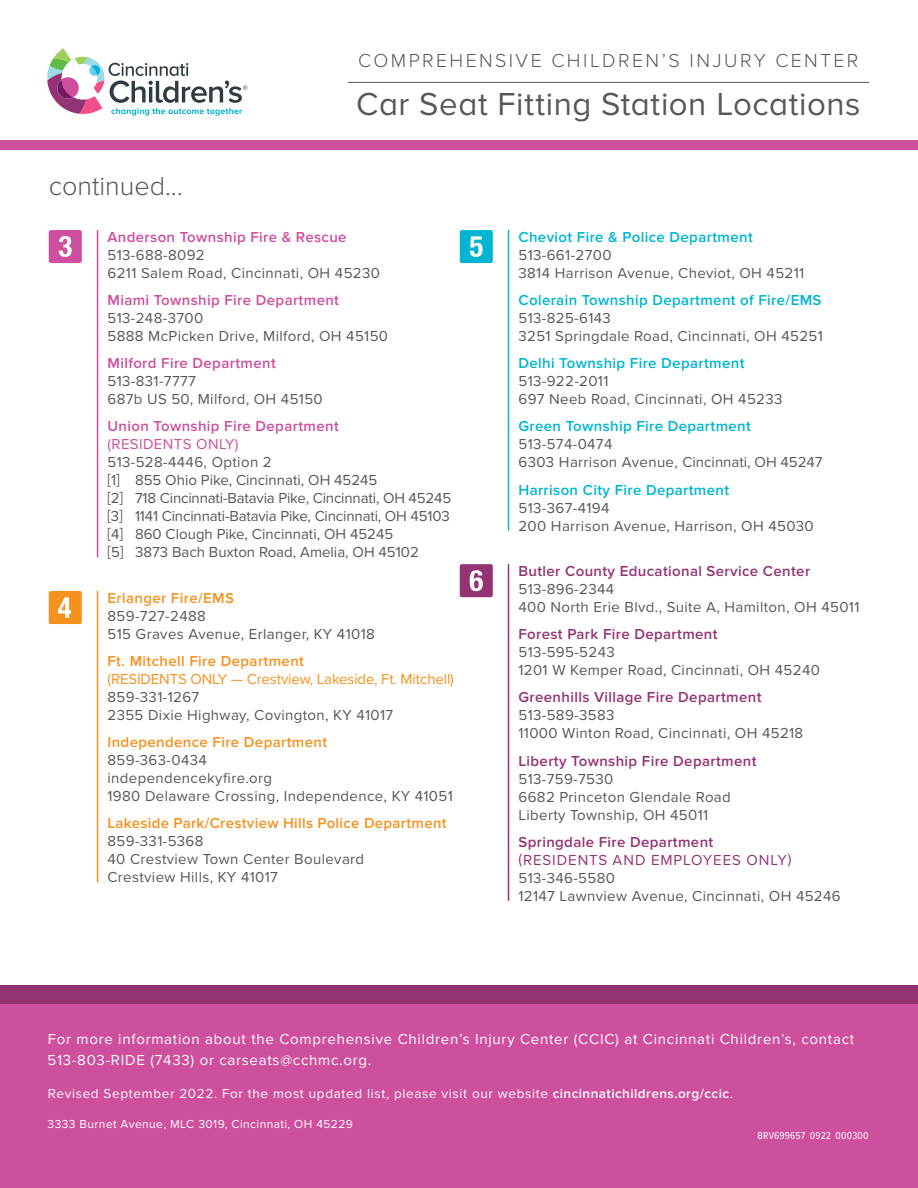
<style>
.page{position:relative;width:918px;height:1188px;background:#fff}
.page>*{position:absolute;margin:0;border:0;box-sizing:border-box;transform-origin:0 0}
.t1{font:33px "Proxima Nova A";letter-spacing:.015em;color:#57585a}
.t2{font:300 27px "Proxima Nova A";color:#57585a}
.t3{font:300 19.5px "Proxima Nova A";letter-spacing:.125em;color:#57585a}
.t4{font:15px/18px "Proxima Nova";letter-spacing:.025em;color:#57585a}
.t5{font:15px/18px "Proxima Nova";color:#57585a}
.t6{font:600 15px "Proxima Nova";letter-spacing:.025em;color:#00b5d1}
.t7{font:600 15px "Proxima Nova";letter-spacing:.025em;color:#943374}
.t8{font:15px/21px "Proxima Nova";letter-spacing:.05em;color:#fff}
.t9{font:600 15px "Proxima Nova";letter-spacing:.025em;color:#f6911e}
.t10{font:600 15px "Proxima Nova";letter-spacing:.025em;color:#cd4f9d}
.t11{font:15px "Proxima Nova";letter-spacing:-.01em;color:#f6911e}
.t12{font:15px "Proxima Nova";letter-spacing:.06em;color:#943374}
.t13{font:15px "Proxima Nova";letter-spacing:.025em;color:#cd4f9d}
.t14{font:13.5px "Proxima Nova";letter-spacing:.05em;color:#fff}
.t15{font:12px "Proxima Nova";letter-spacing:.035em;color:#fff}
.t16{font:10.5px "Proxima Nova Cond";letter-spacing:.02em;color:#fff}
.s1{font-weight:600}
</style>
<div class="page">
<div style="left:0;top:985px;width:918px;height:203px;background:#cd4f9d"></div>
<div style="left:0;top:985px;width:918px;height:18px;background:#943374"></div>
<hr style="left:97px;top:591px;width:1px;height:291px;background:#f6911e">
<hr style="left:97px;top:230px;width:1px;height:327px;background:#cd4f9d">
<div style="left:49px;top:230px;width:33px;height:33px;background:#cd4f9d;border-radius:2px"></div>
<svg style="left:59px;top:236px;width:13px;height:21px"></svg>
<div style="left:49px;top:591px;width:33px;height:33px;background:#f6911e;border-radius:2px"></div>
<svg style="left:58px;top:597px;width:13px;height:21px"></svg>
<svg style="left:0;top:149px;width:918px;height:1px"></svg>
<div style="left:0;top:140px;width:918px;height:9px;background:#cd4f9d"></div>
<hr style="left:348px;top:82px;width:521px;height:1px;background:#57585a">
<hr style="left:508px;top:230px;width:1px;height:301px;background:#00b5d1">
<hr style="left:508px;top:564px;width:1px;height:337px;background:#943374">
<div style="left:460px;top:230px;width:33px;height:33px;background:#00b5d1;border-radius:2px"></div>
<svg style="left:470px;top:236px;width:13px;height:21px"></svg>
<div style="left:460px;top:564px;width:33px;height:33px;background:#943374;border-radius:2px"></div>
<svg style="left:470px;top:570px;width:13px;height:21px"></svg>
<svg style="left:47px;top:48px;width:200px;height:68px"></svg>
<h2 class="t2" style="left:49px;top:171px;width:136px">continued…</h2>
<h3 class="t3" style="left:358px;top:49px;width:502px">COMPREHENSIVE CHILDREN’S INJURY CENTER</h3>
<h1 class="t1" style="left:356px;top:85px;width:506px">Car Seat Fitting Station Locations</h1>
<p class="t10" style="left:107px;top:228px;width:241px">Anderson Township Fire &amp; Rescue</p>
<p class="t4" style="left:107px;top:245px;width:274px">513-688-8092<br>6211 Salem Road, Cincinnati, OH 45230</p>
<p class="t10" style="left:107px;top:291px;width:233px">Miami Township Fire Department</p>
<p class="t4" style="left:107px;top:308px;width:282px">513-248-3700<br>5888 McPicken Drive, Milford, OH 45150</p>
<p class="t10" style="left:107px;top:355px;width:170px">Milford Fire Department</p>
<p class="t4" style="left:107px;top:372px;width:217px">513-831-7777<br>687b US 50, Milford, OH 45150</p>
<p class="t10" style="left:107px;top:418px;width:233px">Union Township Fire Department</p>
<p class="t13" style="left:107px;top:433px;width:133px">(RESIDENTS ONLY)</p>
<p class="t5" style="left:107px;top:453px;width:345px">513-528-4446, Option 2<br>[1] 855 Ohio Pike, Cincinnati, OH 45245<br>[2] 718 Cincinnati-Batavia Pike, Cincinnati, OH 45245 [3] 1141 Cincinnati-Batavia Pike, Cincinnati, OH 45103 [4] 860 Clough Pike, Cincinnati, OH 45245<br>[5] 3873 Bach Buxton Road, Amelia, OH 45102</p>
<p class="t9" style="left:107px;top:589px;width:128px">Erlanger Fire/EMS</p>
<p class="t4" style="left:107px;top:606px;width:269px">859-727-2488<br>515 Graves Avenue, Erlanger, KY 41018</p>
<p class="t9" style="left:107px;top:652px;width:198px">Ft. Mitchell Fire Department</p>
<p class="t11" style="left:107px;top:668px;width:348px">(RESIDENTS ONLY — Crestview, Lakeside, Ft. Mitchell)</p>
<p class="t4" style="left:107px;top:687px;width:287px">859-331-1267<br>2355 Dixie Highway, Covington, KY 41017</p>
<p class="t9" style="left:107px;top:734px;width:221px">Independence Fire Department</p>
<p class="t4" style="left:107px;top:751px;width:347px">859-363-0434<br>independencekyfire.org<br>1980 Delaware Crossing, Independence, KY 41051</p>
<p class="t9" style="left:107px;top:815px;width:341px">Lakeside Park/Crestview Hills Police Department</p>
<p class="t4" style="left:107px;top:832px;width:258px">859-331-5368<br>40 Crestview Town Center Boulevard<br>Crestview Hills, KY 41017</p>
<p class="t6" style="left:518px;top:228px;width:236px">Cheviot Fire &amp; Police Department</p>
<p class="t4" style="left:518px;top:245px;width:287px">513-661-2700<br>3814 Harrison Avenue, Cheviot, OH 45211</p>
<p class="t6" style="left:518px;top:291px;width:305px">Colerain Township Department of Fire/EMS</p>
<p class="t4" style="left:518px;top:308px;width:306px">513-825-6143<br>3251 Springdale Road, Cincinnati, OH 45251</p>
<p class="t6" style="left:518px;top:355px;width:228px">Delhi Township Fire Department</p>
<p class="t4" style="left:518px;top:372px;width:266px">513-922-2011<br>697 Neeb Road, Cincinnati, OH 45233</p>
<p class="t6" style="left:518px;top:418px;width:234px">Green Township Fire Department</p>
<p class="t4" style="left:518px;top:435px;width:306px">513-574-0474<br>6303 Harrison Avenue, Cincinnati, OH 45247</p>
<p class="t6" style="left:518px;top:481px;width:212px">Harrison City Fire Department</p>
<p class="t4" style="left:518px;top:498px;width:297px">513-367-4194<br>200 Harrison Avenue, Harrison, OH 45030</p>
<p class="t7" style="left:518px;top:562px;width:293px">Butler County Educational Service Center</p>
<p class="t4" style="left:518px;top:579px;width:343px">513-896-2344<br>400 North Erie Blvd., Suite A, Hamilton, OH 45011</p>
<p class="t7" style="left:518px;top:626px;width:201px">Forest Park Fire Department</p>
<p class="t4" style="left:518px;top:643px;width:303px">513-595-5243<br>1201 W Kemper Road, Cincinnati, OH 45240</p>
<p class="t7" style="left:518px;top:689px;width:245px">Greenhills Village Fire Department</p>
<p class="t4" style="left:518px;top:706px;width:286px">513-589-3583<br>11000 Winton Road, Cincinnati, OH 45218</p>
<p class="t7" style="left:518px;top:752px;width:240px">Liberty Township Fire Department</p>
<p class="t4" style="left:518px;top:769px;width:214px">513-759-7530<br>6682 Princeton Glendale Road<br>Liberty Township, OH 45011</p>
<p class="t7" style="left:518px;top:833px;width:196px">Springdale Fire Department</p>
<p class="t12" style="left:518px;top:849px;width:275px">(RESIDENTS AND EMPLOYEES ONLY)</p>
<p class="t4" style="left:518px;top:868px;width:324px">513-346-5580<br>12147 Lawnview Avenue, Cincinnati, OH 45246</p>
<p class="t8" style="left:47px;top:1028px;width:808px">For more information about the Comprehensive Children’s Injury Center (CCIC) at Cincinnati Children’s, contact<br>513-803-RIDE (7433) or carseats@cchmc.org.</p>
<p class="t14" style="left:48px;top:1083px;width:686px">Revised September 2022. For the most updated list, please visit our website <span class="s1">cincinnatichildrens.org/ccic</span>.</p>
<p class="t15" style="left:48px;top:1115px;width:307px">3333 Burnet Avenue, MLC 3019, Cincinnati, OH 45229</p>
<p class="t16" style="left:758px;top:1129px;width:112px">BRV699657 0922 000300</p>
</div>
